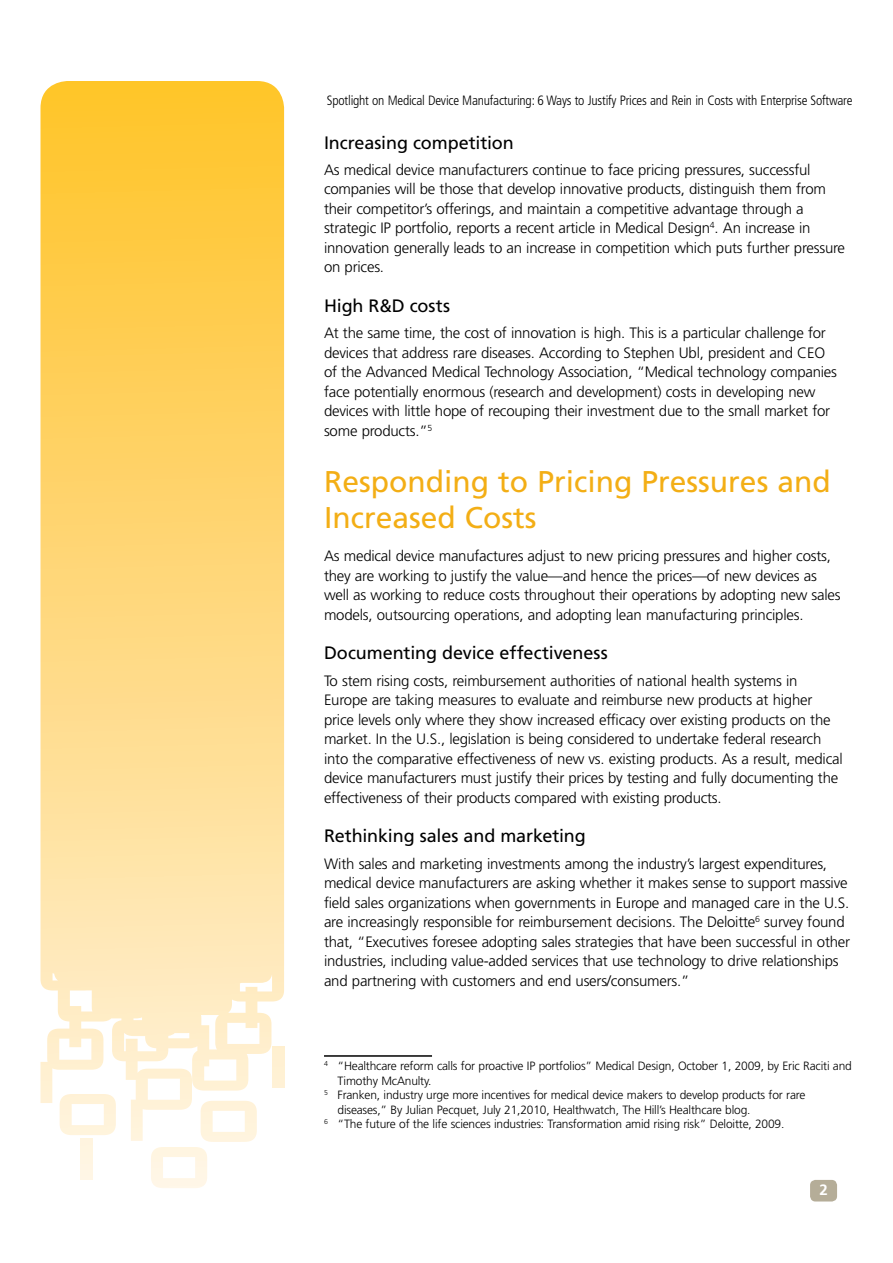
<style>
.page{position:relative;width:893px;height:1263px;background:#fff}
.page>*{position:absolute;margin:0;border:0;box-sizing:border-box;transform-origin:0 0}
.t1{font:30px/36px "Frutiger LT Std";color:#f3ae15}
.t2{font:18px "Frutiger LT Std";letter-spacing:-.005em;color:#000}
.t3{font:300 15px/19.5px "Frutiger LT Std";letter-spacing:-.015em;color:#000}
.t4{font:700 15px "Frutiger LT Std";color:#fff}
.t5{font:300 condensed 13.5px "Frutiger LT Std";letter-spacing:-.015em;color:#000}
.t6{font:300 12px "Frutiger LT Std";letter-spacing:-.015em;color:#000}
</style>
<div class="page">
<svg style="left:40px;top:81px;width:244px;height:1060px;background:#ffda80"></svg>
<div style="left:81px;top:1138px;width:11px;height:42px;background:#fff5e2"></div>
<svg style="left:151px;top:1101px;width:106px;height:87px"></svg>
<svg style="left:60px;top:1094px;width:56px;height:41px"></svg>
<div style="left:272px;top:1047px;width:12px;height:41px;background:#fff1d3"></div>
<div style="left:810px;top:1180px;width:27px;height:21px;background:#b5ad98;border-radius:5px"></div>
<hr style="left:324px;top:1055px;width:108px;height:2px;background:#000">
<p class="t5" style="left:327px;top:92px;width:527px">Spotlight on Medical Device Manufacturing: 6 Ways to Justify Prices and Rein in Costs with Enterprise Software</p>
<p class="t2" style="left:324px;top:132px;width:191px">Increasing competition</p>
<p class="t3" style="left:324px;top:160px;width:523px">As medical device manufacturers continue to face pricing pressures, successful companies will be those that develop innovative products, distinguish them from their competitor’s offerings, and maintain a competitive advantage through a strategic IP portfolio, reports a recent article in Medical Design<sup>4</sup>. An increase in innovation generally leads to an increase in competition which puts further pressure on prices.</p>
<p class="t2" style="left:324px;top:295px;width:128px">High R&amp;D costs</p>
<p class="t3" style="left:324px;top:324px;width:515px">At the same time, the cost of innovation is high. This is a particular challenge for devices that address rare diseases. According to Stephen Ubl, president and CEO of the Advanced Medical Technology Association, “Medical technology companies face potentially enormous (research and development) costs in developing new devices with little hope of recouping their investment due to the small market for some products.”<sup>5</sup></p>
<h1 class="t1" style="left:324px;top:464px;width:508px">Responding to Pricing Pressures and<br>Increased Costs</h1>
<p class="t3" style="left:324px;top:546px;width:518px">As medical device manufactures adjust to new pricing pressures and higher costs, they are working to justify the value—and hence the prices—of new devices as well as working to reduce costs throughout their operations by adopting new sales models, outsourcing operations, and adopting lean manufacturing principles.</p>
<p class="t2" style="left:324px;top:642px;width:285px">Documenting device effectiveness</p>
<p class="t3" style="left:324px;top:671px;width:520px">To stem rising costs, reimbursement authorities of national health systems in Europe are taking measures to evaluate and reimburse new products at higher price levels only where they show increased efficacy over existing products on the market. In the U.S., legislation is being considered to undertake federal research into the comparative effectiveness of new vs. existing products. As a result, medical device manufacturers must justify their prices by testing and fully documenting the effectiveness of their products compared with existing products.</p>
<p class="t2" style="left:324px;top:825px;width:263px">Rethinking sales and marketing</p>
<p class="t3" style="left:324px;top:854px;width:528px">With sales and marketing investments among the industry’s largest expenditures, medical device manufacturers are asking whether it makes sense to support massive field sales organizations when governments in Europe and managed care in the U.S. are increasingly responsible for reimbursement decisions. The Deloitte<sup>6</sup> survey found that, “Executives foresee adopting sales strategies that have been successful in other industries, including value-added services that use technology to drive relationships and partnering with customers and end users/consumers.”</p>
<p class="t6" style="left:324px;top:1059px;width:529px"><sup>4</sup> “Healthcare reform calls for proactive IP portfolios” Medical Design, October 1, 2009, by Eric Raciti and</p>
<p class="t6" style="left:338px;top:1074px;width:95px">Timothy McAnulty.</p>
<p class="t6" style="left:324px;top:1088px;width:483px"><sup>5</sup> Franken, industry urge more incentives for medical device makers to develop products for rare</p>
<p class="t6" style="left:338px;top:1103px;width:414px">diseases,” By Julian Pecquet, July 21,2010, Healthwatch, The Hill’s Healthcare blog.</p>
<p class="t6" style="left:324px;top:1117px;width:462px"><sup>6</sup> “The future of the life sciences industries: Transformation amid rising risk” Deloitte, 2009.</p>
<p class="t4" style="left:819px;top:1181px;width:10px">2</p>
</div>
